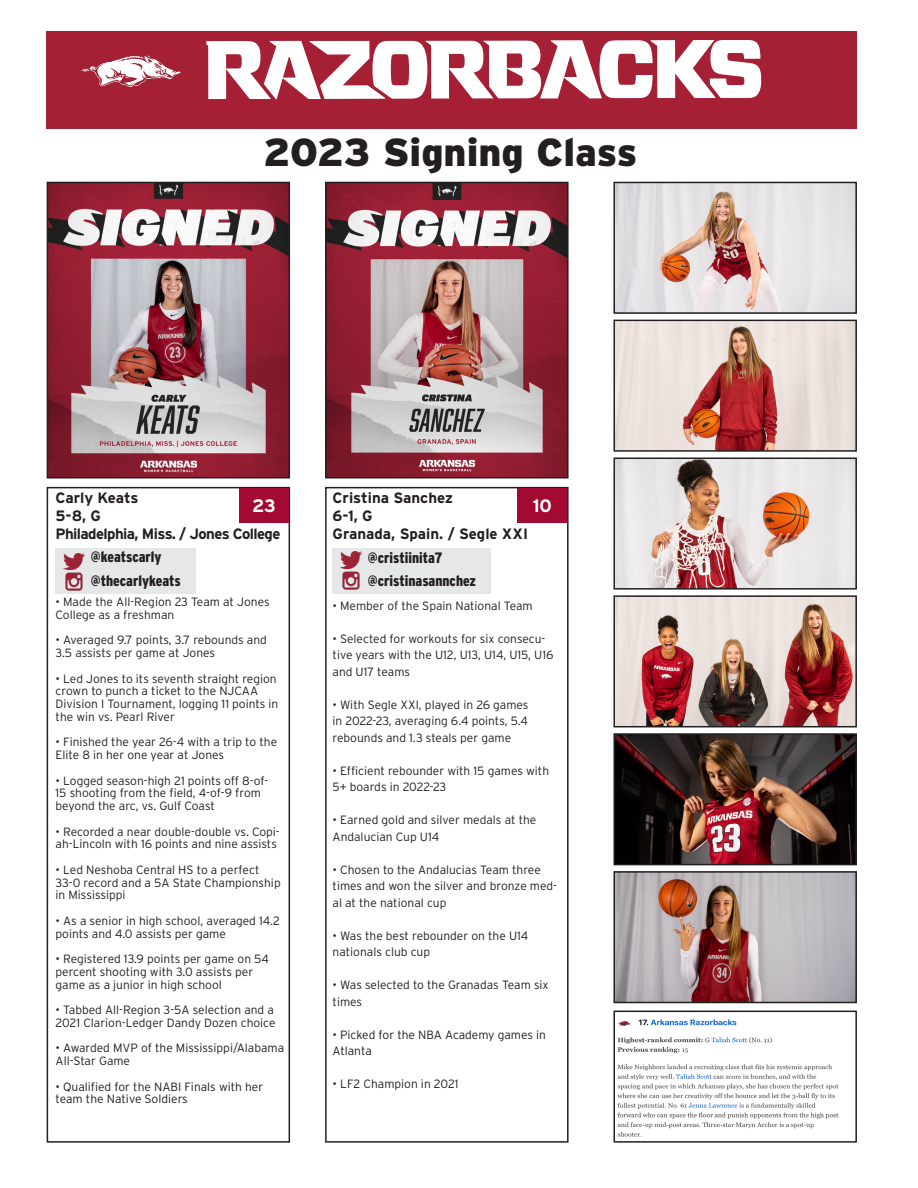
<style>
.page{position:relative;width:918px;height:1188px;background:#fff}
.page>*{position:absolute;margin:0;border:0;box-sizing:border-box;transform-origin:0 0}
.t1{font:900 39px "Interstate";color:#231f20}
.t2{font:700 18px "Interstate";color:#fff}
.t3{font:700 15px "Interstate";letter-spacing:-.01em;color:#231f20}
.Player_Bio_Social{font:900 condensed 15px "Interstate";color:#231f20}
.t4{font:700 15px "Interstate";letter-spacing:-.04em;color:#231f20}
.t5{font:300 12px/12.8px "Interstate";color:#231f20}
</style>
<div class="page">
<div style="left:47px;top:31px;width:810px;height:98px;background:#a62035"></div>
<img style="left:81px;top:55px;width:100px;height:32px">
<svg style="left:206px;top:40px;width:555px;height:59px"></svg>
<img style="left:616px;top:185px;width:238px;height:126px">
<div style="left:613px;top:182px;width:244px;height:132px;border:2px solid #231f20"></div>
<div style="left:47px;top:487px;width:243px;height:656px;border:2px solid #231f20"></div>
<img style="left:50px;top:185px;width:237px;height:290px">
<div style="left:47px;top:182px;width:243px;height:296px;border:2px solid #231f20"></div>
<div style="left:325px;top:487px;width:244px;height:656px;border:2px solid #231f20"></div>
<img style="left:328px;top:185px;width:238px;height:290px">
<div style="left:325px;top:182px;width:244px;height:296px;border:2px solid #231f20"></div>
<img style="left:616px;top:323px;width:238px;height:126px">
<div style="left:613px;top:320px;width:244px;height:132px;border:2px solid #231f20"></div>
<img style="left:616px;top:461px;width:238px;height:126px">
<div style="left:613px;top:458px;width:244px;height:132px;border:2px solid #231f20"></div>
<img style="left:616px;top:598px;width:238px;height:126px">
<div style="left:613px;top:595px;width:244px;height:132px;border:2px solid #231f20"></div>
<img style="left:616px;top:736px;width:238px;height:126px">
<div style="left:613px;top:733px;width:244px;height:132px;border:2px solid #231f20"></div>
<img style="left:616px;top:874px;width:238px;height:126px">
<div style="left:613px;top:871px;width:244px;height:132px;border:2px solid #231f20"></div>
<img style="left:617px;top:1019px;width:222px;height:118px">
<div style="left:613px;top:1011px;width:244px;height:132px;border:2px solid #231f20"></div>
<div style="left:239px;top:488px;width:50px;height:35px;background:#a30a32"></div>
<div style="left:518px;top:488px;width:49px;height:35px;background:#a30a32"></div>
<div style="left:56px;top:548px;width:140px;height:46px;background:#e6e7e9"></div>
<div style="left:333px;top:548px;width:158px;height:46px;background:#e6e7e9"></div>
<img style="left:65px;top:572px;width:18px;height:19px">
<img style="left:341px;top:568px;width:19px;height:22px">
<img style="left:64px;top:553px;width:20px;height:17px">
<img style="left:341px;top:552px;width:20px;height:16px">
<p class="t1" style="left:263px;top:129px;width:375px">2023 Signing Class</p>
<p class="t3" style="left:56px;top:490px;width:85px">Carly Keats</p>
<p class="t3" style="left:56px;top:508px;width:47px">5-8, G</p>
<p class="t4" style="left:56px;top:526px;width:226px">Philadelphia, Miss. / Jones College</p>
<p class="t3" style="left:333px;top:490px;width:122px">Cristina Sanchez</p>
<p class="t3" style="left:333px;top:508px;width:42px">6-1, G</p>
<p class="t3" style="left:333px;top:526px;width:197px">Granada, Spain. / Segle XXI</p>
<p class="t2" style="left:252px;top:495px;width:25px">23</p>
<p class="t2" style="left:533px;top:495px;width:21px">10</p>
<p class="Player_Bio_Social" style="left:91px;top:548px;width:72px">@keatscarly</p>
<p class="Player_Bio_Social" style="left:91px;top:572px;width:91px">@thecarlykeats</p>
<p class="t5" style="left:56px;top:595px;width:216px">• Made the All-Region 23 Team at Jones<br>College as a freshman</p>
<p class="t5" style="left:56px;top:634px;width:213px">• Averaged 9.7 points, 3.7 rebounds and<br>3.5 assists per game at Jones</p>
<p class="t5" style="left:56px;top:672px;width:224px">• Led Jones to its seventh straight region crown to punch a ticket to the NJCAA Division I Tournament, logging 11 points in the win vs. Pearl River</p>
<p class="t5" style="left:56px;top:736px;width:223px">• Finished the year 26-4 with a trip to the<br>Elite 8 in her one year at Jones</p>
<p class="t5" style="left:56px;top:774px;width:214px">• Logged season-high 21 points off 8-of-<br>15 shooting from the field, 4-of-9 from beyond the arc, vs. Gulf Coast</p>
<p class="t5" style="left:56px;top:825px;width:226px">• Recorded a near double-double vs. Copi&shy;ah-Lincoln with 16 points and nine assists</p>
<p class="t5" style="left:56px;top:863px;width:227px">• Led Neshoba Central HS to a perfect<br>33-0 record and a 5A State Championship in Mississippi</p>
<p class="t5" style="left:56px;top:914px;width:226px">• As a senior in high school, averaged 14.2 points and 4.0 assists per game</p>
<p class="t5" style="left:56px;top:952px;width:215px">• Registered 13.9 points per game on 54 percent shooting with 3.0 assists per game as a junior in high school</p>
<p class="t5" style="left:56px;top:1003px;width:221px">• Tabbed All-Region 3-5A selection and a<br>2021 Clarion-Ledger Dandy Dozen choice</p>
<p class="t5" style="left:56px;top:1042px;width:230px">• Awarded MVP of the Mississippi/Alabama<br>All-Star Game</p>
<p class="t5" style="left:56px;top:1080px;width:209px">• Qualified for the NABI Finals with her team the Native Soldiers</p>
<p class="Player_Bio_Social" style="left:368px;top:549px;width:76px">@cristiinita7</p>
<p class="Player_Bio_Social" style="left:368px;top:572px;width:110px">@cristinasannchez</p>
<p class="t5" style="left:333px;top:599px;width:202px">• Member of the Spain National Team</p>
<p class="t5" style="left:333px;top:630px;width:222px;line-height:16.5px">• Selected for workouts for six consecu&shy;tive years with the U12, U13, U14, U15, U16 and U17 teams</p>
<p class="t5" style="left:333px;top:696px;width:197px;line-height:16.5px;text-align:justify">• With Segle XXI, played in 26 games in 2022-23, averaging 6.4 points, 5.4 rebounds and 1.3 steals per game</p>
<p class="t5" style="left:333px;top:762px;width:218px;line-height:16.5px">• Efficient rebounder with 15 games with<br>5+ boards in 2022-23</p>
<p class="t5" style="left:333px;top:812px;width:205px;line-height:16.5px">• Earned gold and silver medals at the<br>Andalucian Cup U14</p>
<p class="t5" style="left:333px;top:861px;width:226px;line-height:16.5px">• Chosen to the Andalucias Team three times and won the silver and bronze med&shy;al at the national cup</p>
<p class="t5" style="left:333px;top:927px;width:197px;line-height:16.5px">• Was the best rebounder on the U14 nationals club cup</p>
<p class="t5" style="left:333px;top:977px;width:218px;line-height:16.5px">• Was selected to the Granadas Team six times</p>
<p class="t5" style="left:333px;top:1026px;width:215px;line-height:16.5px">• Picked for the NBA Academy games in<br>Atlanta</p>
<p class="t5" style="left:333px;top:1078px;width:128px">• LF2 Champion in 2021</p>
</div>
